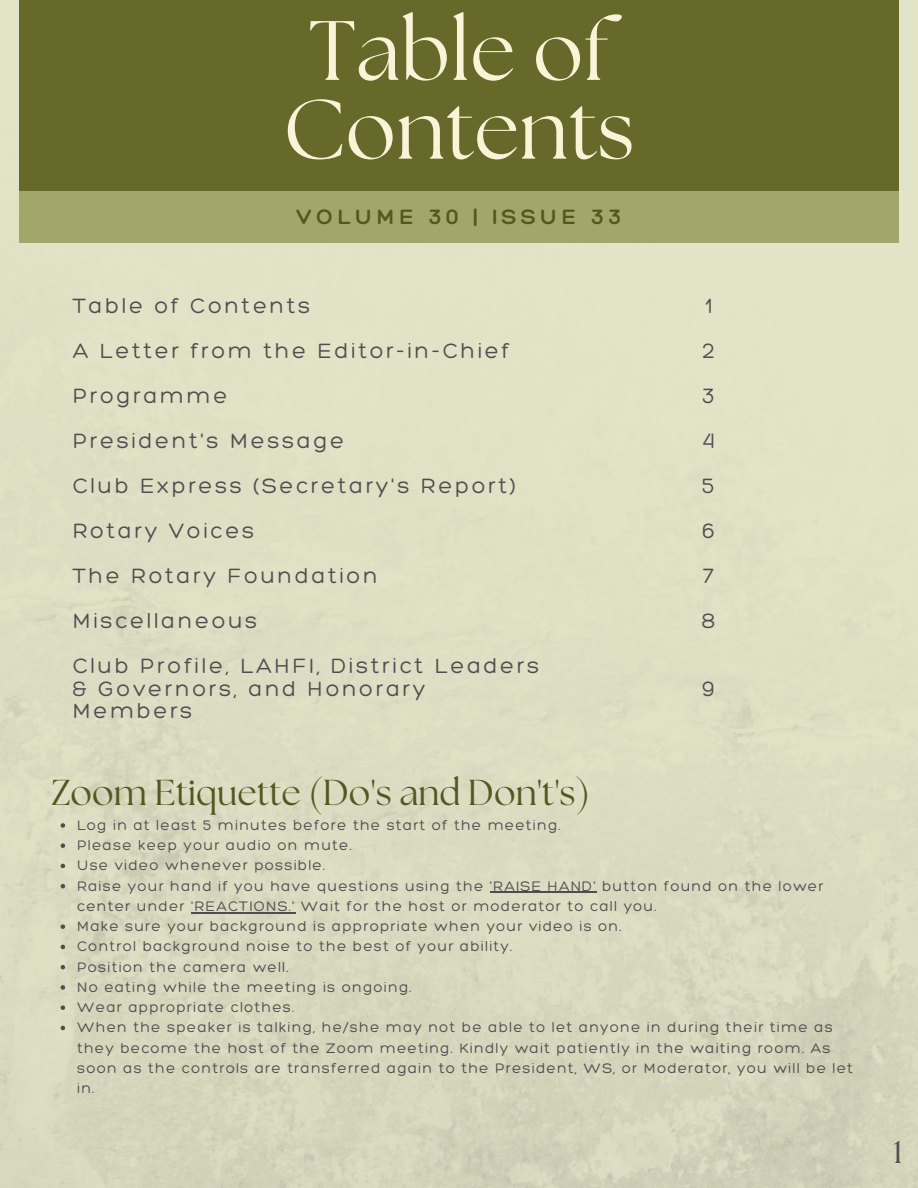
<style>
.page{position:relative;width:918px;height:1188px;background:#fff}
.page>*{position:absolute;margin:0;border:0;box-sizing:border-box;transform-origin:0 0}
.t1{font:84px/78.8px "The Seasons";color:#faf3d7;text-align:center}
.t2{font:36px "The Seasons";color:#545720}
.t3{font:31.5px "The Seasons";color:#4e4e50}
.t4{font:300 22.5px/22.5px "Hero";letter-spacing:.12em;color:#4e4e50}
.t5{font:300 22.5px "Hero";letter-spacing:.2em;color:#545720}
.t6{font:300 15px/20.2px "Hero";letter-spacing:.08em;color:#4e4e50}
</style>
<div class="page">
<img style="left:0;top:0;width:918px;height:1188px">
<div style="left:19px;top:0;width:880px;height:191px;background:#666929"></div>
<div style="left:19px;top:191px;width:880px;height:51px;background:#a3a669"></div>
<svg style="left:61px;top:823px;width:4px;height:5px"></svg>
<svg style="left:61px;top:843px;width:4px;height:5px"></svg>
<svg style="left:61px;top:864px;width:4px;height:4px"></svg>
<svg style="left:61px;top:884px;width:4px;height:4px"></svg>
<hr style="left:490px;top:892px;width:107px;height:1px;background:#4e4e50">
<hr style="left:191px;top:912px;width:105px;height:1px;background:#4e4e50">
<svg style="left:61px;top:924px;width:4px;height:5px"></svg>
<svg style="left:61px;top:945px;width:4px;height:4px"></svg>
<svg style="left:61px;top:965px;width:4px;height:4px"></svg>
<svg style="left:61px;top:985px;width:4px;height:5px"></svg>
<svg style="left:61px;top:1005px;width:4px;height:5px"></svg>
<svg style="left:61px;top:1026px;width:4px;height:4px"></svg>
<p class="t1" style="left:283px;top:17px;width:353px">Table of<br>Contents</p>
<p class="t5" style="left:296px;top:203px;width:327px">VOLUME 30 | ISSUE 33</p>
<p class="t4" style="left:73px;top:294px;width:239px">Table of Contents</p>
<p class="t4" style="left:73px;top:339px;width:438px">A Letter from the Editor-in-Chief</p>
<p class="t4" style="left:73px;top:384px;width:156px">Programme</p>
<p class="t4" style="left:73px;top:429px;width:273px">President's Message</p>
<p class="t4" style="left:73px;top:474px;width:445px">Club Express (Secretary's Report)</p>
<p class="t4" style="left:73px;top:519px;width:183px">Rotary Voices</p>
<p class="t4" style="left:73px;top:564px;width:306px">The Rotary Foundation</p>
<p class="t4" style="left:73px;top:609px;width:186px">Miscellaneous</p>
<p class="t4" style="left:73px;top:654px;width:468px">Club Profile, LAHFI, District Leaders &amp; Governors, and Honorary<br>Members</p>
<p class="t4" style="left:705px;top:294px;width:9px">1</p>
<p class="t4" style="left:702px;top:339px;width:14px">2</p>
<p class="t4" style="left:702px;top:384px;width:14px">3</p>
<p class="t4" style="left:703px;top:429px;width:13px">4</p>
<p class="t4" style="left:702px;top:474px;width:14px">5</p>
<p class="t4" style="left:702px;top:519px;width:14px">6</p>
<p class="t4" style="left:703px;top:564px;width:13px">7</p>
<p class="t4" style="left:702px;top:609px;width:15px">8</p>
<p class="t4" style="left:702px;top:676px;width:14px">9</p>
<p class="t2" style="left:52px;top:776px;width:540px">Zoom Etiquette (Do's and Don't's)</p>
<p class="t6" style="left:77px;top:815px;width:485px">Log in at least 5 minutes before the start of the meeting.</p>
<p class="t6" style="left:77px;top:835px;width:276px">Please keep your audio on mute.</p>
<p class="t6" style="left:77px;top:855px;width:250px">Use video whenever possible.</p>
<p class="t6" style="left:77px;top:875px;width:748px">Raise your hand if you have questions using the 'RAISE HAND' button found on the lower center under 'REACTIONS.' Wait for the host or moderator to call you.</p>
<p class="t6" style="left:77px;top:916px;width:546px">Make sure your background is appropriate when your video is on.</p>
<p class="t6" style="left:77px;top:936px;width:437px">Control background noise to the best of your ability.</p>
<p class="t6" style="left:77px;top:956px;width:213px">Position the camera well.</p>
<p class="t6" style="left:77px;top:977px;width:336px">No eating while the meeting is ongoing.</p>
<p class="t6" style="left:77px;top:997px;width:219px">Wear appropriate clothes.</p>
<p class="t6" style="left:77px;top:1017px;width:777px">When the speaker is talking, he/she may not be able to let anyone in during their time as they become the host of the Zoom meeting. Kindly wait patiently in the waiting room. As soon as the controls are transferred again to the President, WS, or Moderator, you will be let in.</p>
<p class="t3" style="left:893px;top:1138px;width:11px">1</p>
</div>
